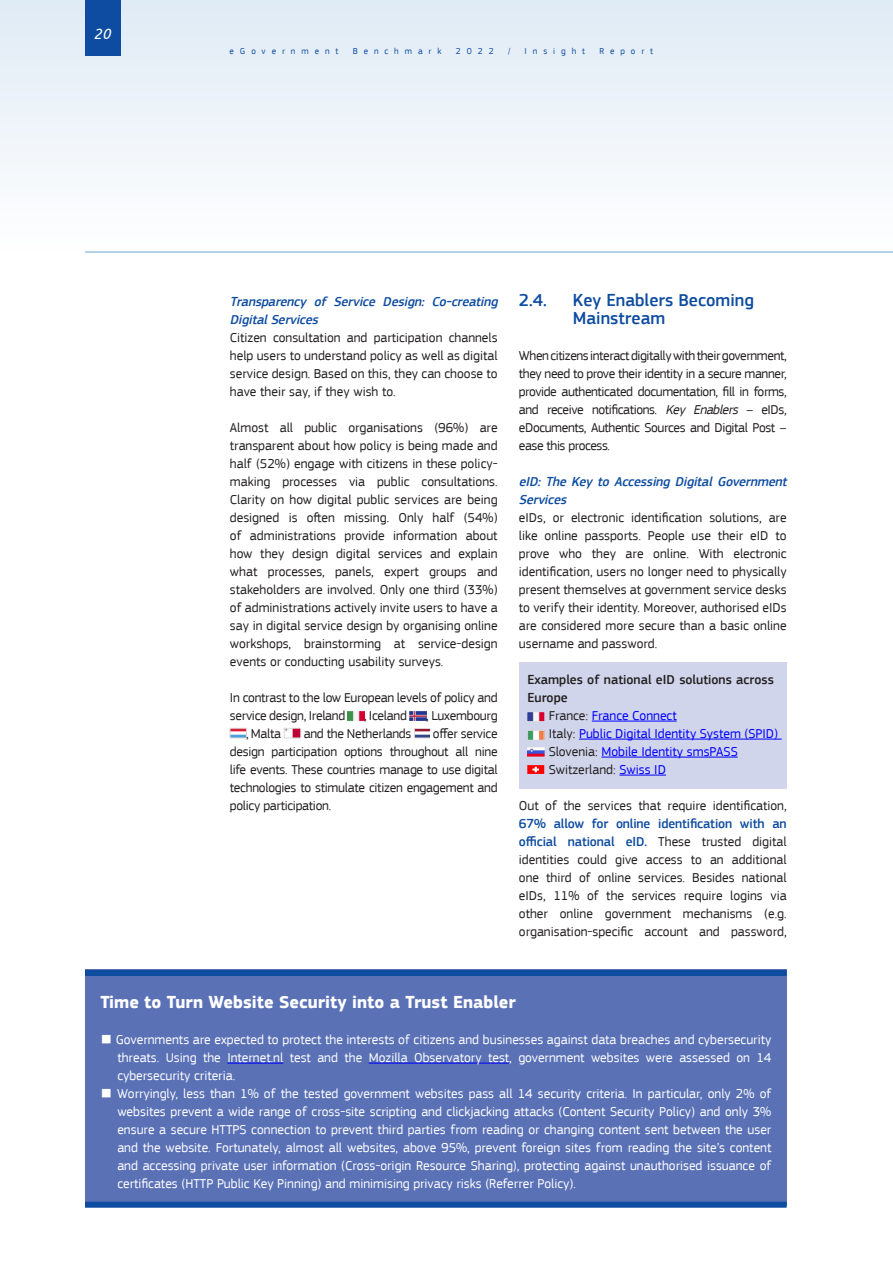
<style>
.page{position:relative;width:893px;height:1263px;background:#fff}
.page>*{position:absolute;margin:0;border:0;box-sizing:border-box;transform-origin:0 0}
.Body_tekst{font:700 18px "EC Square Sans Pro";color:#fff}
.Body_tekst-2{font:500 18px/18px "EC Square Sans Pro";color:#0d4ca0}
.t1{font:italic 15px "Ubuntu";color:#fff}
.Body_tekst-3{font:13.5px/18px "EC Square Sans Pro";color:#231f20;text-align:justify}
.Body_tekst-4{font:13.5px/18px "EC Square Sans Pro";color:#fff;text-align:justify}
.Body_tekst-5{font:13.5px/18px "EC Square Sans Pro";letter-spacing:-.02em;color:#231f20}
.Body_tekst-6{font:italic 500 13.5px/18px "EC Square Sans Pro";color:#0d4ca0}
.Body_tekst-7{font:13.5px "EC Square Sans Pro";color:#00f}
.Body_tekst-8{font:500 13.5px/18px "EC Square Sans Pro";color:#231f20}
.t2{font:9px "EC Square Sans Pro";letter-spacing:.66em;color:#0d4ca0}
.s1{color:#fff}
.s2{font-style:italic}
.s3{color:#231f20}
.s4{color:#00f}
.s5{font-weight:500;color:#0d4ca0}
</style>
<div class="page">
<div style="left:0;top:0;width:893px;height:252px;background:linear-gradient(to bottom,#dfeaf5,#fff)"></div>
<div style="left:85px;top:0;width:35px;height:55px;background:#0d4ca0"></div>
<hr style="left:85px;top:251px;width:808px;height:2px;background:#9fc3e1">
<div style="left:519px;top:662px;width:268px;height:126px;background:#d1d5eb"></div>
<img style="left:348px;top:711px;width:17px;height:9px">
<img style="left:409px;top:711px;width:18px;height:9px">
<img style="left:232px;top:730px;width:13px;height:6px">
<div style="left:230px;top:728px;width:17px;height:10px;border:1px solid #d9d9d9"></div>
<img style="left:286px;top:730px;width:13px;height:6px">
<div style="left:284px;top:728px;width:17px;height:10px;border:1px solid #d9d9d9"></div>
<img style="left:416px;top:730px;width:12px;height:6px">
<div style="left:414px;top:728px;width:16px;height:10px;border:1px solid #d9d9d9"></div>
<hr style="left:592px;top:721px;width:85px;height:1px;background:#00f">
<hr style="left:579px;top:739px;width:203px;height:1px;background:#00f">
<hr style="left:601px;top:757px;width:137px;height:1px;background:#00f">
<hr style="left:619px;top:775px;width:47px;height:1px;background:#00f">
<div style="left:85px;top:969px;width:702px;height:237px;background:#5a71b6"></div>
<hr style="left:227px;top:1063px;width:56px;height:1px;background:#00f">
<hr style="left:369px;top:1063px;width:140px;height:1px;background:#00f">
<div style="left:85px;top:970px;width:702px;height:6px;background:#0d4ca0"></div>
<div style="left:85px;top:1202px;width:702px;height:6px;background:#0d4ca0"></div>
<svg style="left:527px;top:712px;width:17px;height:9px"></svg>
<svg style="left:527px;top:765px;width:17px;height:9px"></svg>
<img style="left:529px;top:733px;width:13px;height:5px">
<div style="left:527px;top:731px;width:17px;height:9px;border:1px solid #d9d9d9"></div>
<svg style="left:527px;top:747px;width:17px;height:9px"></svg>
<p class="t1" style="left:94px;top:24px;width:18px">20</p>
<p class="t2" style="left:230px;top:46px;width:110px">eGovernment</p>
<p class="t2" style="left:353px;top:46px;width:90px">Benchmark</p>
<p class="t2" style="left:456px;top:46px;width:39px">2022</p>
<p class="t2" style="left:508px;top:46px;width:4px">/</p>
<p class="t2" style="left:525px;top:46px;width:62px">Insight</p>
<p class="t2" style="left:599px;top:46px;width:55px">Report</p>
<p class="Body_tekst-6" style="left:230px;top:293px;width:273px">Transparency of Service Design: Co-creating<br>DigitalServices</p>
<p class="Body_tekst-3" style="left:230px;top:329px;width:269px">Citizen consultation and participation channels help users to understand policy as well as digital service design. Based on this, they can choose to have their say, if they wish to.</p>
<p class="Body_tekst-3" style="left:230px;top:419px;width:269px">Almost all public organisations (96%) are transparent about how policy is being made and half (52%) engage with citizens in these policy&shy;making processes via public consultations.<br>Clarity on how digital public services are being designed is often missing. Only half (54%) of administrations provide information about how they design digital services and explain what processes, panels, expert groups and stakeholders are involved. Only one third (33%) of administrations actively invite users to have a say in digital service design by organising online workshops, brainstorming at service-design events or conducting usability surveys.</p>
<p class="Body_tekst-5" style="left:230px;top:689px;width:269px">In contrast to the low European levels of policy and service design, Ireland</p>
<p class="Body_tekst-5" style="left:364px;top:707px;width:44px">,<span class="s1">.</span>Iceland</p>
<p class="Body_tekst-5" style="left:426px;top:707px;width:73px">, Luxembourg</p>
<p class="Body_tekst-3" style="left:230px;top:725px;width:269px;text-indent:203px">offer service design participation options throughout all nine life events. These countries manage to use digital technologies to stimulate citizen engagement and policy participation.</p>
<p class="Body_tekst-3" style="left:246px;top:725px;width:36px">,<span class="s1">.</span>Malta</p>
<p class="Body_tekst-5" style="left:304px;top:725px;width:109px">and the Netherlands</p>
<p class="Body_tekst-2" style="left:519px;top:291px;width:30px">2.4.</p>
<p class="Body_tekst-2" style="left:573px;top:291px;width:182px">Key Enablers Becoming<br>Mainstream</p>
<p class="Body_tekst-3" style="left:519px;top:347px;width:269px">When citizens interact digitally with their government, they need to prove their identity in a secure manner, provide authenticated documentation, fill in forms, and receive notifications. <span class="s2">Key Enablers</span> – eIDs, eDocuments, Authentic Sources and Digital Post – ease this process.</p>
<p class="Body_tekst-6" style="left:519px;top:473px;width:273px">eID: The Key to Accessing Digital Government<br>Services</p>
<p class="Body_tekst-3" style="left:519px;top:509px;width:269px">eIDs, or electronic identification solutions, are like online passports. People use their eID to prove who they are online. With electronic identification, users no longer need to physically present themselves at government service desks to verify their identity. Moreover, authorised eIDs are considered more secure than a basic online username and password.</p>
<p class="Body_tekst-8" style="left:527px;top:671px;width:248px">Examples of national eID solutions across<br>Europe</p>
<p class="Body_tekst-7" style="left:549px;top:708px;width:130px"><span class="s3">France:</span> France Connect</p>
<p class="Body_tekst-7" style="left:549px;top:726px;width:231px"><span class="s3">Italy:</span> Public Digital Identity System (SPID)</p>
<p class="Body_tekst-7" style="left:549px;top:744px;width:191px"><span class="s3">Slovenia:</span> Mobile Identity smsPASS</p>
<p class="Body_tekst-3" style="left:549px;top:761px;width:119px">Switzerland: <span class="s4">Swiss ID</span></p>
<p class="Body_tekst-3" style="left:519px;top:797px;width:269px">Out of the services that require identification, <span class="s5">67% allow for online identification with an official national eID.</span> These trusted digital identities could give access to an additional one third of online services. Besides national eIDs, 11% of the services require logins via other online government mechanisms (e.g. organisation-specific account and password,</p>
<p class="Body_tekst" style="left:100px;top:991px;width:417px">Time to Turn Website Security into a Trust Enabler</p>
<p class="Body_tekst-4" style="left:117px;top:1031px;width:655px;text-indent:-17px">■ Governments are expected to protect the interests of citizens and businesses against data breaches and cybersecurity threats. Using the Internet.nl test and the Mozilla Observatory test, government websites were assessed on 14 cybersecurity criteria.</p>
<p class="Body_tekst-4" style="left:117px;top:1085px;width:656px;text-indent:-17px">■ Worryingly, less than 1% of the tested government websites pass all 14 security criteria. In particular, only 2% of websites prevent a wide range of cross-site scripting and clickjacking attacks (Content Security Policy) and only 3% ensure a secure HTTPS connection to prevent third parties from reading or changing content sent between the user and the website. Fortunately, almost all websites, above 95%, prevent foreign sites from reading the site’s content and accessing private user information (Cross-origin Resource Sharing), protecting against unauthorised issuance of certificates (HTTP Public Key Pinning) and minimising privacy risks (Referrer Policy).</p>
</div>
